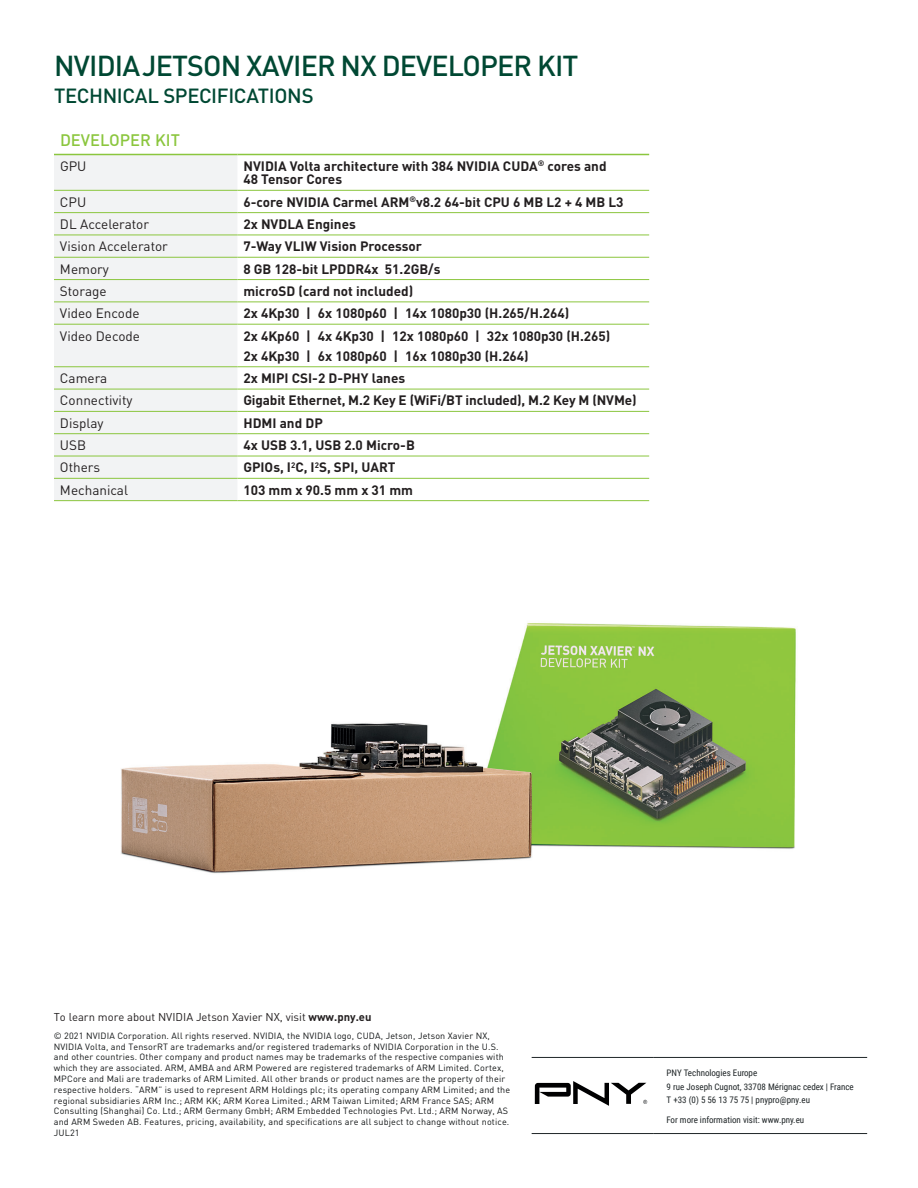
<style>
.page{position:relative;width:918px;height:1188px;background:#fff}
.page>*{position:absolute;margin:0;border:0;box-sizing:border-box;transform-origin:0 0}
.t1{font:500 28.5px "DIN Pro";letter-spacing:-.03em;color:#004833}
.t2{font:500 20.25px "DIN Pro";letter-spacing:-.015em;color:#004833}
.t3{font:500 16.5px "DIN Pro";color:#8bc63e}
.t4{font:700 13.5px/13.5px "DIN Pro";color:#231f20}
.t5{font:13.5px "DIN Pro";color:#231f20}
.t6{font:11.25px "DIN Pro";color:#231f20}
.t7{font:9px/10.8px "DIN Pro";letter-spacing:.015em;color:#111415}
.t8{font:9px/13.5px "Roboto Condensed";color:#1f2527}
.s1{font-weight:700}
</style>
<div class="page">
<div style="left:54px;top:155px;width:183px;height:345px;background:#f2f3f4"></div>
<hr style="left:54px;top:190px;width:183px;height:1px;background:#8bc63e">
<hr style="left:237px;top:190px;width:412px;height:1px;background:#8bc63e">
<hr style="left:54px;top:212px;width:183px;height:1px;background:#8bc63e">
<hr style="left:237px;top:212px;width:412px;height:1px;background:#8bc63e">
<hr style="left:54px;top:235px;width:183px;height:1px;background:#8bc63e">
<hr style="left:237px;top:235px;width:412px;height:1px;background:#8bc63e">
<hr style="left:54px;top:257px;width:183px;height:1px;background:#8bc63e">
<hr style="left:237px;top:257px;width:412px;height:1px;background:#8bc63e">
<hr style="left:54px;top:279px;width:183px;height:1px;background:#8bc63e">
<hr style="left:237px;top:279px;width:412px;height:1px;background:#8bc63e">
<hr style="left:54px;top:302px;width:183px;height:1px;background:#8bc63e">
<hr style="left:237px;top:302px;width:412px;height:1px;background:#8bc63e">
<hr style="left:54px;top:324px;width:183px;height:1px;background:#8bc63e">
<hr style="left:237px;top:324px;width:412px;height:1px;background:#8bc63e">
<hr style="left:54px;top:366px;width:183px;height:1px;background:#8bc63e">
<hr style="left:237px;top:366px;width:412px;height:1px;background:#8bc63e">
<hr style="left:54px;top:389px;width:183px;height:1px;background:#8bc63e">
<hr style="left:237px;top:389px;width:412px;height:1px;background:#8bc63e">
<hr style="left:54px;top:411px;width:183px;height:1px;background:#8bc63e">
<hr style="left:237px;top:411px;width:412px;height:1px;background:#8bc63e">
<hr style="left:54px;top:433px;width:183px;height:1px;background:#8bc63e">
<hr style="left:237px;top:433px;width:412px;height:1px;background:#8bc63e">
<hr style="left:54px;top:456px;width:183px;height:1px;background:#8bc63e">
<hr style="left:237px;top:456px;width:412px;height:1px;background:#8bc63e">
<hr style="left:54px;top:478px;width:183px;height:1px;background:#8bc63e">
<hr style="left:237px;top:478px;width:412px;height:1px;background:#8bc63e">
<hr style="left:54px;top:500px;width:183px;height:1px;background:#8bc63e">
<hr style="left:237px;top:500px;width:412px;height:1px;background:#8bc63e">
<hr style="left:54px;top:154px;width:183px;height:1px;background:#8bc63e">
<hr style="left:237px;top:154px;width:412px;height:1px;background:#8bc63e">
<img style="left:121px;top:623px;width:675px;height:251px">
<svg style="left:535px;top:1081px;width:112px;height:25px"></svg>
<hr style="left:532px;top:1057px;width:121px;height:1px;background:#1f2527">
<hr style="left:653px;top:1057px;width:214px;height:1px;background:#1f2527">
<hr style="left:532px;top:1133px;width:121px;height:1px;background:#1f2527">
<hr style="left:653px;top:1133px;width:214px;height:1px;background:#1f2527">
<h1 class="t1" style="left:54px;top:46px;width:526px">NVIDIA JETSON XAVIER NX DEVELOPER KIT</h1>
<h2 class="t2" style="left:54px;top:82px;width:261px">TECHNICAL SPECIFICATIONS</h2>
<h3 class="t3" style="left:60px;top:129px;width:121px">DEVELOPER KIT</h3>
<h3 class="t5" style="left:60px;top:157px;width:28px">GPU</h3>
<h3 class="t4" style="left:243px;top:159px;width:365px">NVIDIA Volta architecture with 384 NVIDIA CUDA<sup>®</sup> cores and<br>48 Tensor Cores</h3>
<h3 class="t5" style="left:60px;top:193px;width:28px">CPU</h3>
<h3 class="t4" style="left:243px;top:194px;width:382px">6-core NVIDIA Carmel ARM<sup>®</sup>v8.2 64-bit CPU 6 MB L2 + 4 MB L3</h3>
<h3 class="t5" style="left:60px;top:215px;width:91px">DL Accelerator</h3>
<h3 class="t4" style="left:243px;top:217px;width:114px">2x NVDLA Engines</h3>
<h3 class="t5" style="left:60px;top:237px;width:109px">Vision Accelerator</h3>
<h3 class="t4" style="left:243px;top:239px;width:180px">7-Way VLIW Vision Processor</h3>
<h3 class="t5" style="left:60px;top:260px;width:50px">Memory</h3>
<h3 class="t4" style="left:243px;top:261px;width:199px">8 GB 128-bit LPDDR4x 51.2GB/s</h3>
<h3 class="t5" style="left:60px;top:282px;width:48px">Storage</h3>
<h3 class="t4" style="left:243px;top:284px;width:171px">microSD (card not included)</h3>
<h3 class="t5" style="left:60px;top:304px;width:81px">Video Encode</h3>
<h3 class="t4" style="left:243px;top:306px;width:327px">2x 4Kp30 | 6x 1080p60 | 14x 1080p30 (H.265/H.264)</h3>
<h3 class="t5" style="left:60px;top:326px;width:82px">Video Decode</h3>
<h3 class="t4" style="left:243px;top:325px;width:369px;line-height:20.2px">2x 4Kp60 | 4x 4Kp30 | 12x 1080p60 | 32x 1080p30 (H.265)<br>2x 4Kp30 | 6x 1080p60 | 16x 1080p30 (H.264)</h3>
<h3 class="t5" style="left:60px;top:369px;width:49px">Camera</h3>
<h3 class="t4" style="left:243px;top:371px;width:163px">2x MIPI CSI-2 D-PHY lanes</h3>
<h3 class="t5" style="left:60px;top:391px;width:74px">Connectivity</h3>
<h3 class="t4" style="left:243px;top:393px;width:395px">Gigabit Ethernet, M.2 Key E (WiFi/BT included), M.2 Key M (NVMe)</h3>
<h3 class="t5" style="left:60px;top:414px;width:45px">Display</h3>
<h3 class="t4" style="left:243px;top:416px;width:81px">HDMI and DP</h3>
<h3 class="t5" style="left:60px;top:436px;width:28px">USB</h3>
<h3 class="t4" style="left:243px;top:438px;width:173px">4x USB 3.1, USB 2.0 Micro-B</h3>
<h3 class="t5" style="left:60px;top:458px;width:42px">Others</h3>
<h3 class="t4" style="left:243px;top:460px;width:154px">GPIOs, I<sup>2</sup>C, I<sup>2</sup>S, SPI, UART</h3>
<h3 class="t5" style="left:60px;top:481px;width:70px">Mechanical</h3>
<h3 class="t4" style="left:243px;top:482px;width:171px">103 mm x 90.5 mm x 31 mm</h3>
<p class="t6" style="left:54px;top:1009px;width:319px">To learn more about NVIDIA Jetson Xavier NX, visit <span class="s1">www.pny.eu</span></p>
<p class="t7" style="left:54px;top:1030px;width:458px">© 2021 NVIDIA Corporation. All rights reserved. NVIDIA, the NVIDIA logo, CUDA, Jetson, Jetson Xavier NX, NVIDIA Volta, and TensorRT are trademarks and/or registered trademarks of NVIDIA Corporation in the U.S. and other countries. Other company and product names may be trademarks of the respective companies with which they are associated. ARM, AMBA and ARM Powered are registered trademarks of ARM Limited. Cortex, MPCore and Mali are trademarks of ARM Limited. All other brands or product names are the property of their respective holders. “ARM” is used to represent ARM Holdings plc; its operating company ARM Limited; and the regional subsidiaries ARM Inc.; ARM KK; ARM Korea Limited.; ARM Taiwan Limited; ARM France SAS; ARM Consulting (Shanghai) Co. Ltd.; ARM Germany GmbH; ARM Embedded Technologies Pvt. Ltd.; ARM Norway, AS and ARM Sweden AB. Features, pricing, availability, and specifications are all subject to change without notice.<br>JUL21</p>
<p class="t8" style="left:667px;top:1066px;width:189px">PNY Technologies Europe<br>9 rue Joseph Cugnot, 33708 Mérignac cedex | France<br>T +33 (0) 5 56 13 75 75 | pnypro@pny.eu</p>
<p class="t8" style="left:667px;top:1113px;width:139px">For more information visit: www.pny.eu</p>
</div>
